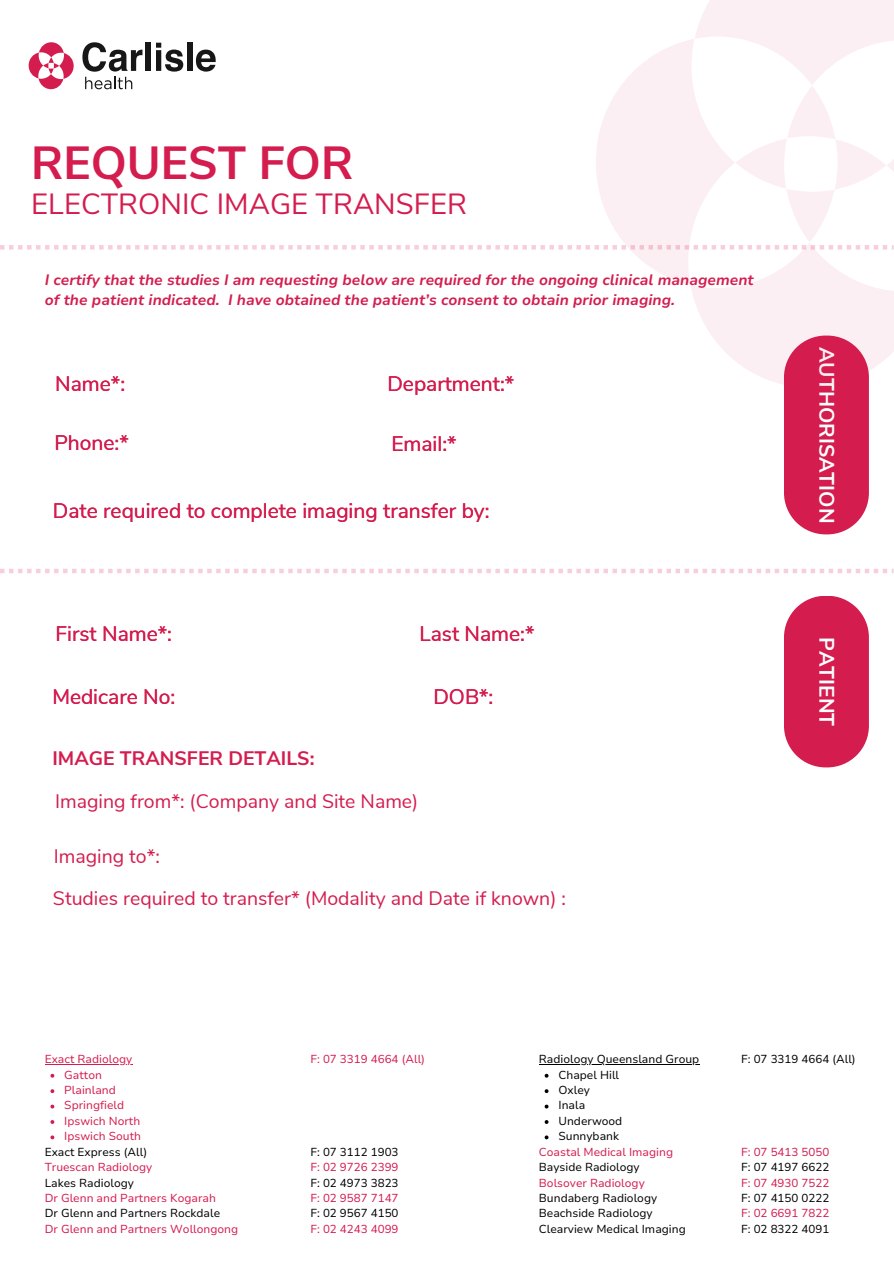
<style>
.page{position:relative;width:894px;height:1264px;background:#fff}
.page>*{position:absolute;margin:0;border:0;box-sizing:border-box;transform-origin:0 0}
.t1{font:700 46.35px "Nunito Sans";color:#d41c4e}
.t2{font:29.1px "Nunito Sans";color:#d41c4e}
.t3{font:21px "Nunito Sans";color:#d41c4e}
.t4{font:700 21px "Nunito Sans";color:#fff}
.t5{font:19.5px/42.6px "Nunito Sans";color:#d41c4e}
.t6{font:700 19.5px "Nunito Sans";color:#d41c4e}
.t7{font:italic 700 15px/20.2px "Nunito Sans 10 pt";color:#d41c4e}
.t8{font:11.55px/15.5px "Nunito Sans 10 pt";color:#000}
.t9{font:11.55px/15.5px "Nunito Sans 10 pt";color:#d41c4e}
</style>
<div class="page">
<svg style="left:784px;top:596px;width:84px;height:171px;background:#d8315f"></svg>
<hr style="left:45px;top:1064px;width:87px;height:1px;background:#d41c4e">
<svg style="left:50px;top:1073px;width:4px;height:4px"></svg>
<svg style="left:50px;top:1089px;width:4px;height:4px"></svg>
<svg style="left:50px;top:1104px;width:4px;height:4px"></svg>
<svg style="left:50px;top:1120px;width:4px;height:3px"></svg>
<svg style="left:50px;top:1135px;width:4px;height:4px"></svg>
<hr style="left:538px;top:1064px;width:161px;height:1px;background:#000">
<svg style="left:544px;top:1073px;width:4px;height:4px"></svg>
<svg style="left:544px;top:1089px;width:4px;height:4px"></svg>
<svg style="left:544px;top:1104px;width:4px;height:4px"></svg>
<svg style="left:544px;top:1135px;width:4px;height:4px"></svg>
<svg style="left:0;top:568px;width:893px;height:5px"></svg>
<svg style="left:0;top:0;width:893px;height:534px"></svg>
<h1 class="t1" style="left:31px;top:129px;width:323px">REQUEST FOR</h1>
<h2 class="t2" style="left:31px;top:182px;width:437px">ELECTRONIC IMAGE TRANSFER</h2>
<p class="t7" style="left:45px;top:269px;width:710px">I certify that the studies I am requesting below are required for the ongoing clinical management of the patient indicated. I have obtained the patient’s consent to obtain prior imaging.</p>
<h3 class="t3" style="left:55px;top:368px;width:71px">Name*:</h3>
<h3 class="t3" style="left:54px;top:427px;width:76px">Phone:*</h3>
<h3 class="t3" style="left:387px;top:368px;width:128px">Department:*</h3>
<h3 class="t3" style="left:387px;top:368px;width:128px">Department:*</h3>
<h3 class="t3" style="left:391px;top:428px;width:67px">Email:*</h3>
<h3 class="t3" style="left:53px;top:495px;width:438px">Date required to complete imaging transfer by:</h3>
<h3 class="t3" style="left:53px;top:495px;width:438px">Date required to complete imaging transfer by:</h3>
<h3 class="t3" style="left:55px;top:618px;width:118px">First Name*:</h3>
<h3 class="t3" style="left:55px;top:618px;width:118px">First Name*:</h3>
<h3 class="t3" style="left:419px;top:618px;width:116px">Last Name:*</h3>
<h3 class="t3" style="left:419px;top:618px;width:116px">Last Name:*</h3>
<h3 class="t3" style="left:52px;top:681px;width:124px">Medicare No:</h3>
<h3 class="t3" style="left:52px;top:681px;width:124px">Medicare No:</h3>
<h3 class="t3" style="left:433px;top:681px;width:61px">DOB*:</h3>
<h3 class="t6" style="left:52px;top:744px;width:263px">IMAGE TRANSFER DETAILS:</h3>
<h3 class="t5" style="left:55px;top:778px;width:364px">Imaging from*: (Company and Site Name)</h3>
<h3 class="t5" style="left:53px;top:833px;width:514px">Imaging to*:<br>Studies required to transfer* (Modality and Date if known) :</h3>
<h3 class="t4" style="left:841px;top:347px;width:178px;rotate:90deg">AUTHORISATION</h3>
<h3 class="t4" style="left:841px;top:637px;width:91px;rotate:90deg">PATIENT</h3>
<p class="t9" style="left:64px;top:1051px;width:78px;text-indent:-20px">Exact Radiology<br>Gatton<br>Plainland<br>Springfield<br>Ipswich North<br>Ipswich South</p>
<p class="t8" style="left:45px;top:1143px;width:104px">Exact Express (All)</p>
<p class="t9" style="left:45px;top:1158px;width:109px">Truescan Radiology</p>
<p class="t8" style="left:45px;top:1174px;width:91px">Lakes Radiology</p>
<p class="t9" style="left:45px;top:1189px;width:173px">Dr Glenn and Partners Kogarah</p>
<p class="t8" style="left:45px;top:1205px;width:177px">Dr Glenn and Partners Rockdale</p>
<p class="t9" style="left:45px;top:1220px;width:195px">Dr Glenn and Partners Wollongong</p>
<p class="t9" style="left:310px;top:1051px;width:116px">F: 07 3319 4664 (All)</p>
<p class="t8" style="left:310px;top:1143px;width:90px">F: 07 3112 1903</p>
<p class="t9" style="left:310px;top:1158px;width:90px">F: 02 9726 2399</p>
<p class="t8" style="left:310px;top:1174px;width:90px">F: 02 4973 3823</p>
<p class="t9" style="left:310px;top:1189px;width:90px">F: 02 9587 7147</p>
<p class="t8" style="left:310px;top:1205px;width:90px">F: 02 9567 4150</p>
<p class="t9" style="left:310px;top:1220px;width:90px">F: 02 4243 4099</p>
<p class="t8" style="left:558px;top:1051px;width:142px;text-indent:-20px">Radiology Queensland Group<br>Chapel Hill<br>Oxley<br>Inala<br>Underwood<br>Sunnybank</p>
<p class="t9" style="left:538px;top:1143px;width:136px">Coastal Medical Imaging</p>
<p class="t8" style="left:538px;top:1158px;width:102px">Bayside Radiology</p>
<p class="t9" style="left:538px;top:1174px;width:107px">Bolsover Radiology</p>
<p class="t8" style="left:538px;top:1189px;width:148px">Bundaberg Radiology<br>Beachside Radiology<br>Clearview Medical Imaging</p>
<p class="t8" style="left:741px;top:1051px;width:116px">F: 07 3319 4664 (All)</p>
<p class="t9" style="left:741px;top:1143px;width:90px">F: 07 5413 5050</p>
<p class="t8" style="left:741px;top:1158px;width:90px">F: 07 4197 6622</p>
<p class="t9" style="left:741px;top:1174px;width:90px">F: 07 4930 7522</p>
<p class="t8" style="left:741px;top:1189px;width:90px">F: 07 4150 0222</p>
<p class="t9" style="left:741px;top:1205px;width:90px">F: 02 6691 7822</p>
<p class="t8" style="left:741px;top:1220px;width:90px">F: 02 8322 4091</p>
</div>
